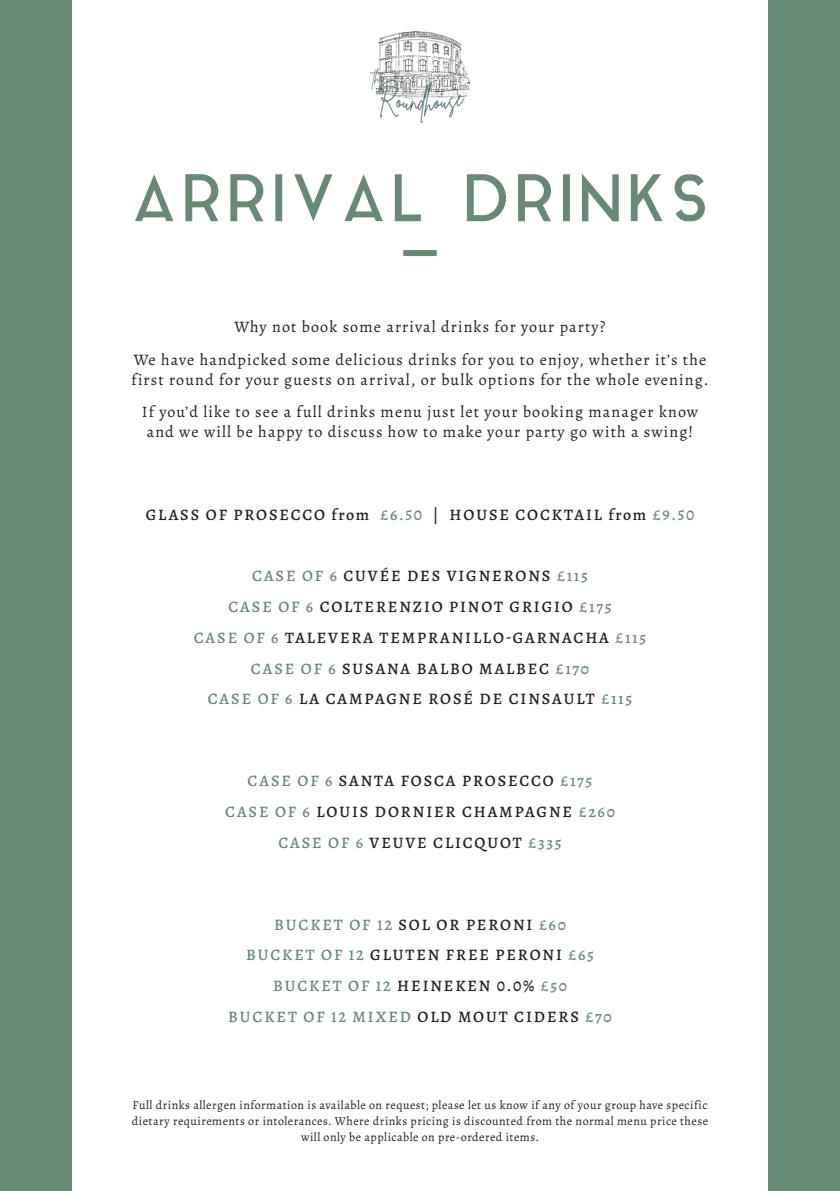
<style>
.page{position:relative;width:840px;height:1191px;background:#fff}
.page>*{position:absolute;margin:0;border:0;box-sizing:border-box;transform-origin:0 0}
.t1{font:64px "Aqua Grotesque";letter-spacing:.03em;color:#678976}
.Dish_Name_space_after{font:500 16px "Alegreya";letter-spacing:.12em;color:#231f20}
.Dish_Name_space_after-2{font:16px/20px "Alegreya";letter-spacing:.07em;color:#231f20}
.Dish_Name_space_after-3{font:500 16px "Alegreya";letter-spacing:.12em;color:#678976}
.Dish_Name_space_after-4{font:12px/16px "Alegreya";letter-spacing:.04em;color:#231f20;text-align:center}
.s1{color:#678976}
.s2{color:#231f20}
</style>
<div class="page">
<div style="left:0;top:0;width:839px;height:1191px;background:#678976"></div>
<div style="left:72px;top:0;width:695px;height:1191px;background:#fff"></div>
<div style="left:403px;top:250px;width:33px;height:6px;background:#678976"></div>
<img style="left:370px;top:32px;width:99px;height:91px">
<p class="t1" style="left:130px;top:165px;width:581px">ARRIVAL DRINKS</p>
<p class="Dish_Name_space_after-2" style="left:234px;top:316px;width:372px">Why not book some arrival drinks for your party?</p>
<p class="Dish_Name_space_after-2" style="left:131px;top:349px;width:578px">We have handpicked some delicious drinks for you to enjoy, whether it’s the first round for your guests on arrival, or bulk options for the whole evening.</p>
<p class="Dish_Name_space_after-2" style="left:142px;top:402px;width:557px;text-align:center">If you’d like to see a full drinks menu just let your booking manager know and we will be happy to discuss how to make your party go with a swing!</p>
<p class="Dish_Name_space_after" style="left:146px;top:504px;width:550px">GLASS OF PROSECCO from <span class="s1">£6.50</span> | HOUSE COCKTAIL from <span class="s1">£9.50</span></p>
<p class="Dish_Name_space_after" style="left:252px;top:565px;width:337px"><span class="s1">CASE OF 6</span> CUVÉE DES VIGNERONS <span class="s1">£115</span></p>
<p class="Dish_Name_space_after" style="left:228px;top:596px;width:384px"><span class="s1">CASE OF 6</span> COLTERENZIO PINOT GRIGIO <span class="s1">£175</span></p>
<p class="Dish_Name_space_after" style="left:194px;top:627px;width:454px"><span class="s1">CASE OF 6</span> TALEVERA TEMPRANILLO-GARNACHA <span class="s1">£115</span></p>
<p class="Dish_Name_space_after" style="left:251px;top:658px;width:339px"><span class="s1">CASE OF 6</span> SUSANA BALBO MALBEC <span class="s1">£170</span></p>
<p class="Dish_Name_space_after" style="left:208px;top:688px;width:426px"><span class="s1">CASE OF 6</span> LA CAMPAGNE ROSÉ DE CINSAULT <span class="s1">£115</span></p>
<p class="Dish_Name_space_after" style="left:247px;top:770px;width:346px"><span class="s1">CASE OF 6</span> SANTA FOSCA PROSECCO <span class="s1">£175</span></p>
<p class="Dish_Name_space_after" style="left:225px;top:801px;width:391px"><span class="s1">CASE OF 6</span> LOUIS DORNIER CHAMPAGNE <span class="s1">£260</span></p>
<p class="Dish_Name_space_after" style="left:278px;top:832px;width:285px"><span class="s1">CASE OF 6</span> VEUVE CLICQUOT <span class="s1">£335</span></p>
<p class="Dish_Name_space_after-3" style="left:274px;top:914px;width:293px">BUCKET OF 12 <span class="s2">SOL OR PERONI</span> £60</p>
<p class="Dish_Name_space_after" style="left:246px;top:944px;width:349px"><span class="s1">BUCKET OF 12</span> GLUTEN FREE PERONI <span class="s1">£65</span></p>
<p class="Dish_Name_space_after-3" style="left:273px;top:975px;width:295px">BUCKET OF 12 <span class="s2">HEINEKEN 0.0%</span> £50</p>
<p class="Dish_Name_space_after-3" style="left:228px;top:1006px;width:385px">BUCKET OF 12 MIXED <span class="s2">OLD MOUT CIDERS</span> £70</p>
<p class="Dish_Name_space_after-4" style="left:132px;top:1097px;width:577px">Full drinks allergen information is available on request; please let us know if any of your group have specific dietary requirements or intolerances. Where drinks pricing is discounted from the normal menu price these will only be applicable on pre-ordered items.</p>
</div>
